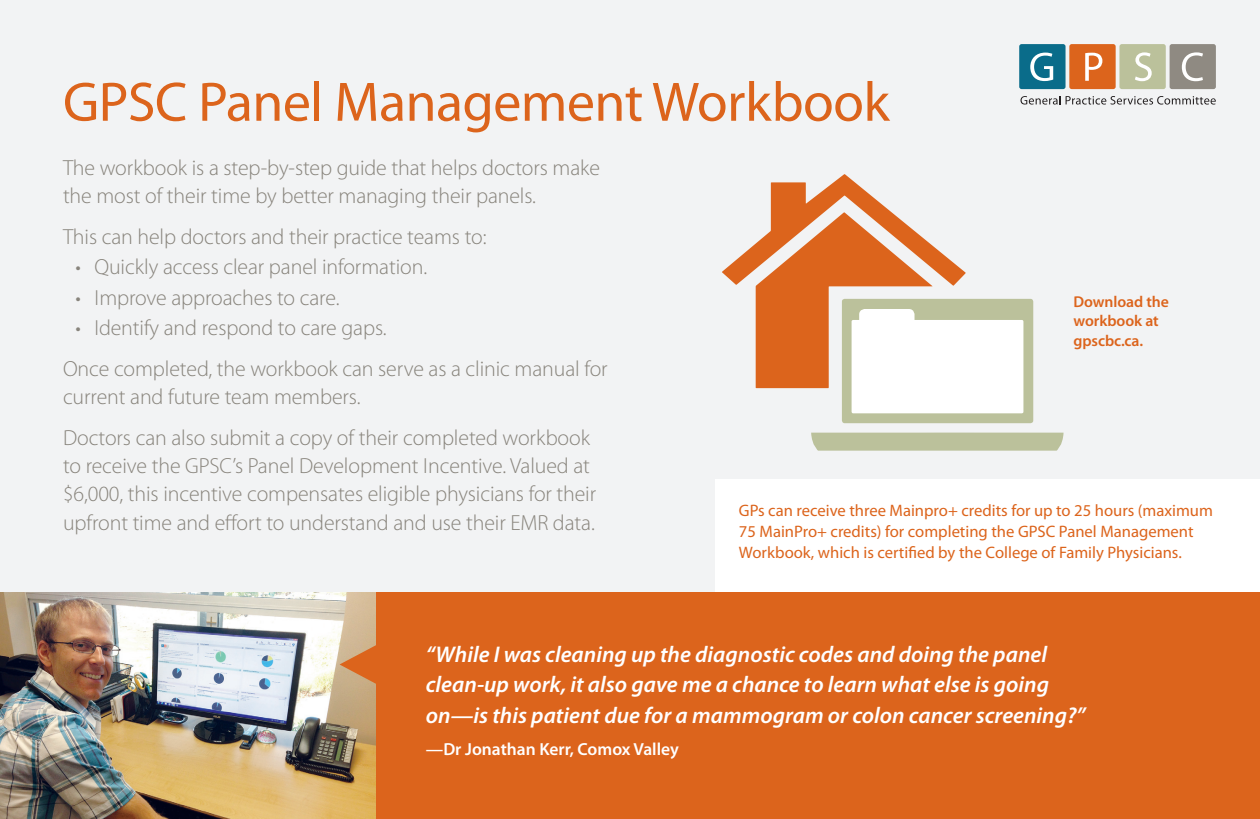
<style>
.page{position:relative;width:1260px;height:819px;background:#f2f3f4}
.page>*{position:absolute;margin:0;border:0;box-sizing:border-box;transform-origin:0 0}
.t1{font:56px "Myriad Pro";letter-spacing:-.01em;color:#dc641c}
.t2{font:italic 600 22.75px/30.6px "Myriad Pro";color:#fff}
.t3{font:300 21.88px/40.6px "Myriad Pro";letter-spacing:-.005em;color:#88847c}
.t4{font:600 17.5px "Myriad Pro";color:#fff}
.t5{font:16.62px/21px "Myriad Pro";color:#dc641c}
.t6{font:600 15.75px/19.2px "Myriad Pro";letter-spacing:-.005em;color:#dc641c}
</style>
<div class="page">
<div style="left:716px;top:479px;width:544px;height:126px;background:#fff"></div>
<div style="left:0;top:592px;width:1260px;height:227px;background:#dc641c"></div>
<img style="left:0;top:592px;width:375px;height:227px">
<div style="left:1019px;top:44px;width:47px;height:45px;background:#0a6c8a;border-radius:2px"></div>
<div style="left:1069px;top:44px;width:47px;height:45px;background:#dc641c;border-radius:2px"></div>
<div style="left:1119px;top:44px;width:47px;height:45px;background:#bbc19b;border-radius:2px"></div>
<div style="left:1170px;top:44px;width:46px;height:45px;background:#8f8a82;border-radius:2px"></div>
<svg style="left:1021px;top:96px;width:195px;height:9px"></svg>
<svg style="left:1030px;top:53px;width:23px;height:28px"></svg>
<svg style="left:1085px;top:53px;width:17px;height:28px"></svg>
<svg style="left:1135px;top:52px;width:17px;height:29px"></svg>
<svg style="left:1182px;top:52px;width:21px;height:29px"></svg>
<svg style="left:340px;top:645px;width:36px;height:39px"></svg>
<div style="left:842px;top:299px;width:191px;height:124px;background:#bbc19b;border-radius:3px"></div>
<svg style="left:811px;top:433px;width:253px;height:18px;background:#bdc29e"></svg>
<svg style="left:722px;top:174px;width:301px;height:239px"></svg>
<h1 class="t1" style="left:63px;top:71px;width:828px">GPSC Panel Management Workbook</h1>
<p class="t3" style="left:63px;top:154px;width:539px;line-height:28px">The workbook is a step-by-step guide that helps doctors make the most of their time by better managing their panels.</p>
<p class="t3" style="left:63px;top:217px;width:425px">This can help doctors and their practice teams to:</p>
<p class="t3" style="left:76px;top:247px;width:353px">• Quickly access clear panel information.</p>
<p class="t3" style="left:76px;top:278px;width:265px">• Improve approaches to care.</p>
<p class="t3" style="left:63px;top:308px;width:546px;text-indent:13px">• Identify and respond to care gaps.<br>Once completed, the workbook can serve as a clinic manual for</p>
<p class="t3" style="left:63px;top:377px;width:528px">current and future team members.<br>Doctors can also submit a copy of their completed workbook</p>
<p class="t3" style="left:63px;top:451px;width:535px;line-height:28.9px">to receive the GPSC’s Panel Development Incentive. Valued at $6,000, this incentive compensates eligible physicians for their upfront time and effort to understand and use their EMR data.</p>
<p class="t6" style="left:1074px;top:292px;width:97px">Download the workbook at gpscbc.ca.</p>
<p class="t5" style="left:739px;top:500px;width:476px">GPs can receive three Mainpro+ credits for up to 25 hours (maximum<br>75 MainPro+ credits) for completing the GPSC Panel Management<br>Workbook, which is certified by the College of Family Physicians.</p>
<p class="t2" style="left:426px;top:640px;width:661px">“While I was cleaning up the diagnostic codes and doing the panel clean-up work, it also gave me a chance to learn what else is going on—is this patient due for a mammogram or colon cancer screening?”</p>
<p class="t4" style="left:426px;top:739px;width:255px">—Dr Jonathan Kerr, Comox Valley</p>
</div>
